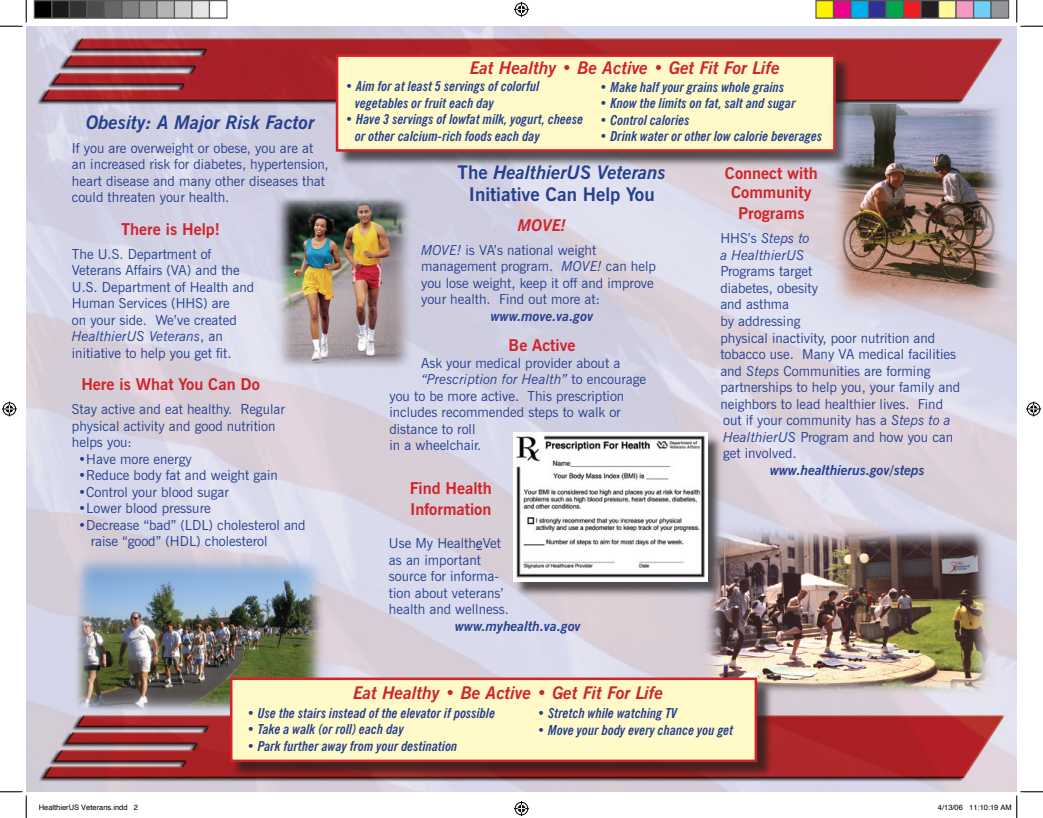
<style>
.page{position:relative;width:1043px;height:818px;background:#fff}
.page>*{position:absolute;margin:0;border:0;box-sizing:border-box;transform-origin:0 0}
.t1{font:700 18.75px/22.5px "News Gothic BT";color:#25408f;text-align:center}
.t2{font:italic 700 18.75px "News Gothic BT";color:#25408f}
.t3{font:italic 700 17.5px "News Gothic BT";color:#d1232a}
.t4{font:700 16.25px/19.5px "News Gothic BT";color:#d1232a;text-align:center}
.t5{font:italic 700 16.25px "News Gothic BT";color:#d1232a}
.t6{font:13.75px/16.5px "News Gothic BT";color:#25408f}
.t7{font:italic 700 condensed 13.75px/16.5px "News Gothic BT";color:#25408f}
.t8{font:italic 700 13.75px "News Gothic BT";color:#25408f}
.t9{font:italic 13.75px/16.5px "News Gothic BT";color:#25408f}
.t10{font:7.5px "Helvetica";color:#000}
.s1{font-style:italic}
.s2{font-style:normal}
.s3{font-weight:600;font-style:italic}
</style>
<div class="page">
<img style="left:26px;top:26px;width:990px;height:765px">
<img style="left:61px;top:551px;width:273px;height:163px">
<img style="left:676px;top:517px;width:325px;height:177px">
<div style="left:230px;top:678px;width:544px;height:101px;background:#231f20;opacity:.75"></div>
<div style="left:231px;top:678px;width:524px;height:82px;background:#fffac8"></div>
<div style="left:230px;top:677px;width:527px;height:85px;border:2px solid #d1232a"></div>
<div style="left:336px;top:55px;width:516px;height:113px;background:#231f20;opacity:.75"></div>
<div style="left:337px;top:56px;width:497px;height:94px;background:#fffac8"></div>
<div style="left:336px;top:54px;width:499px;height:98px;border:2px solid #d1232a"></div>
<img style="left:822px;top:104px;width:191px;height:213px">
<img style="left:269px;top:193px;width:152px;height:184px">
<div style="left:513px;top:433px;width:211px;height:165px;background:#231f20;opacity:.75"></div>
<img style="left:513px;top:432px;width:194px;height:149px">
<svg style="left:0;top:0;width:27px;height:27px"></svg>
<svg style="left:0;top:790px;width:27px;height:28px"></svg>
<svg style="left:1015px;top:0;width:27px;height:27px"></svg>
<svg style="left:514px;top:2px;width:15px;height:15px"></svg>
<svg style="left:514px;top:801px;width:15px;height:15px"></svg>
<svg style="left:2px;top:401px;width:15px;height:15px"></svg>
<svg style="left:1026px;top:401px;width:15px;height:15px"></svg>
<div style="left:34px;top:1px;width:18px;height:17px;background:#000"></div>
<div style="left:34px;top:0;width:18px;height:19px;border:1px solid #595959"></div>
<div style="left:52px;top:1px;width:17px;height:17px;background:#1a1a1a"></div>
<div style="left:51px;top:0;width:19px;height:19px;border:1px solid #595959"></div>
<div style="left:69px;top:1px;width:18px;height:17px;background:#333"></div>
<div style="left:69px;top:0;width:19px;height:19px;border:1px solid #595959"></div>
<div style="left:87px;top:1px;width:17px;height:17px;background:#4d4d4d"></div>
<div style="left:86px;top:0;width:19px;height:19px;border:1px solid #595959"></div>
<div style="left:104px;top:1px;width:18px;height:17px;background:#666"></div>
<div style="left:104px;top:0;width:18px;height:19px;border:1px solid #595959"></div>
<div style="left:122px;top:1px;width:17px;height:17px;background:#808080"></div>
<div style="left:121px;top:0;width:19px;height:19px;border:1px solid #595959"></div>
<div style="left:139px;top:1px;width:18px;height:17px;background:#999"></div>
<div style="left:139px;top:0;width:19px;height:19px;border:1px solid #595959"></div>
<div style="left:157px;top:1px;width:17px;height:17px;background:#b3b3b3"></div>
<div style="left:156px;top:0;width:19px;height:19px;border:1px solid #595959"></div>
<div style="left:174px;top:1px;width:18px;height:17px;background:#ccc"></div>
<div style="left:174px;top:0;width:18px;height:19px;border:1px solid #595959"></div>
<div style="left:192px;top:1px;width:17px;height:17px;background:#e5e5e5"></div>
<div style="left:191px;top:0;width:19px;height:19px;border:1px solid #595959"></div>
<div style="left:209px;top:0;width:19px;height:19px;border:1px solid #595959"></div>
<div style="left:816px;top:1px;width:17px;height:17px;background:#fff101"></div>
<div style="left:815px;top:0;width:19px;height:19px;border:1px solid #595959"></div>
<div style="left:833px;top:1px;width:18px;height:17px;background:#ed028c"></div>
<div style="left:832px;top:0;width:19px;height:19px;border:1px solid #595959"></div>
<div style="left:851px;top:1px;width:17px;height:17px;background:#00aeef"></div>
<div style="left:850px;top:0;width:19px;height:19px;border:1px solid #595959"></div>
<div style="left:868px;top:1px;width:18px;height:17px;background:#2e3092"></div>
<div style="left:868px;top:0;width:18px;height:19px;border:1px solid #595959"></div>
<div style="left:886px;top:1px;width:17px;height:17px;background:#00a54f"></div>
<div style="left:885px;top:0;width:19px;height:19px;border:1px solid #595959"></div>
<div style="left:903px;top:1px;width:18px;height:17px;background:#ee1d23"></div>
<div style="left:902px;top:0;width:19px;height:19px;border:1px solid #595959"></div>
<div style="left:921px;top:1px;width:17px;height:17px;background:#231f20"></div>
<div style="left:920px;top:0;width:19px;height:19px;border:1px solid #595959"></div>
<div style="left:938px;top:1px;width:18px;height:17px;background:#fff79a"></div>
<div style="left:938px;top:0;width:18px;height:19px;border:1px solid #595959"></div>
<div style="left:956px;top:1px;width:17px;height:17px;background:#f499c2"></div>
<div style="left:955px;top:0;width:19px;height:19px;border:1px solid #595959"></div>
<div style="left:973px;top:1px;width:18px;height:17px;background:#6bcff6"></div>
<div style="left:972px;top:0;width:19px;height:19px;border:1px solid #595959"></div>
<div style="left:991px;top:1px;width:17px;height:17px;background:#939598"></div>
<div style="left:990px;top:0;width:19px;height:19px;border:1px solid #595959"></div>
<svg style="left:969px;top:790px;width:73px;height:28px"></svg>
<h1 class="t2" style="left:86px;top:111px;width:230px">Obesity: A Major Risk Factor</h1>
<p class="t6" style="left:72px;top:140px;width:258px">If you are overweight or obese, you are at an increased risk for diabetes, hypertension, heart disease and many other diseases that could threaten your health.</p>
<p class="t4" style="left:121px;top:219px;width:100px">There is Help!</p>
<p class="t6" style="left:72px;top:245px;width:184px">The U.S. Department of<br>Veterans Affairs (VA) and the<br>U.S. Department of Health and<br>Human Services (HHS) are<br>on your side. We’ve created<br><span class="s1">HealthierUS Veterans</span>, an initiative to help you get fit.</p>
<p class="t4" style="left:81px;top:374px;width:180px">Here is What You Can Do</p>
<p class="t6" style="left:72px;top:401px;width:214px">Stay active and eat healthy. Regular physical activity and good nutrition helps you:</p>
<p class="t6" style="left:78px;top:450px;width:115px">•Have more energy</p>
<p class="t6" style="left:78px;top:467px;width:201px">•Reduce body fat and weight gain</p>
<p class="t6" style="left:78px;top:483px;width:152px">•Control your blood sugar</p>
<p class="t6" style="left:78px;top:500px;width:134px">•Lower blood pressure</p>
<p class="t6" style="left:91px;top:516px;width:216px;text-indent:-12px">•Decrease “bad” (LDL) cholesterol and raise “good” (HDL) cholesterol</p>
<p class="t3" style="left:470px;top:57px;width:311px">Eat Healthy • Be Active • Get Fit For Life</p>
<p class="t7" style="left:355px;top:78px;width:186px;text-indent:-10px">• Aim for at least 5 servings of colorful vegetables or fruit each day</p>
<p class="t7" style="left:355px;top:111px;width:229px;text-indent:-10px">• Have 3 servings of lowfat milk, yogurt, cheese or other calcium-rich foods each day</p>
<p class="t7" style="left:599px;top:78px;width:186px">• Make half your grains whole grains</p>
<p class="t7" style="left:599px;top:95px;width:198px">• Know the limits on fat, salt and sugar</p>
<p class="t7" style="left:599px;top:111px;width:92px">• Control calories</p>
<p class="t7" style="left:599px;top:128px;width:224px">• Drink water or other low calorie beverages</p>
<h1 class="t1" style="left:457px;top:161px;width:210px">The <span class="s1">HealthierUS Veterans<br></span>Initiative Can Help You</h1>
<p class="t5" style="left:518px;top:215px;width:50px">MOVE!</p>
<p class="t6" style="left:421px;top:241px;width:236px"><span class="s1">MOVE!</span> is VA’s national weight management program. <span class="s1">MOVE!</span> can help you lose weight, keep it off and improve your health. Find out more at:</p>
<p class="t8" style="left:491px;top:307px;width:104px">www.move.va.gov</p>
<p class="t4" style="left:508px;top:335px;width:68px">Be Active</p>
<p class="t6" style="left:421px;top:354px;width:201px">Ask your medical provider about a</p>
<p class="t9" style="left:421px;top:371px;width:227px">“Prescription for Health” <span class="s2">to encourage</span></p>
<p class="t6" style="left:389px;top:387px;width:236px">you to be more active. This prescription</p>
<p class="t6" style="left:389px;top:404px;width:233px">includes recommended steps to walk or</p>
<p class="t6" style="left:389px;top:420px;width:87px">distance to roll</p>
<p class="t6" style="left:389px;top:437px;width:93px">in a wheelchair.</p>
<p class="t4" style="left:410px;top:477px;width:84px;line-height:21px;text-align:left">Find Health<br>Information</p>
<p class="t6" style="left:389px;top:534px;width:121px">Use My Health<span class="s3">e</span>Vet as an important source for informa&shy;tion about veterans’ health and wellness.</p>
<p class="t8" style="left:455px;top:617px;width:127px">www.myhealth.va.gov</p>
<p class="t4" style="left:725px;top:163px;width:94px">Connect with<br>Community</p>
<p class="t4" style="left:738px;top:204px;width:68px">Programs</p>
<p class="t9" style="left:720px;top:230px;width:91px"><span class="s2">HHS’s</span> Steps to a HealthierUS</p>
<p class="t6" style="left:720px;top:263px;width:241px">Programs target<br>diabetes, obesity<br>and asthma<br>by addressing<br>physical inactivity, poor nutrition and tobacco use. Many VA medical facilities and <span class="s1">Steps</span> Communities are forming partnerships to help you, your family and neighbors to lead healthier lives. Find out if your community has a <span class="s1">Steps to a<br>HealthierUS</span> Program and how you can get involved.</p>
<p class="t8" style="left:770px;top:461px;width:156px">www.healthierus.gov/steps</p>
<p class="t3" style="left:353px;top:681px;width:311px">Eat Healthy • Be Active • Get Fit For Life</p>
<p class="t7" style="left:247px;top:704px;width:250px">• Use the stairs instead of the elevator if possible</p>
<p class="t7" style="left:247px;top:720px;width:159px">• Take a walk (or roll) each day</p>
<p class="t7" style="left:247px;top:737px;width:212px">• Park further away from your destination</p>
<p class="t7" style="left:537px;top:705px;width:142px">• Stretch while watching TV</p>
<p class="t7" style="left:537px;top:721px;width:198px">• Move your body every chance you get</p>
<p class="t10" style="left:39px;top:802px;width:101px">HealthierUS Veterans.indd 2</p>
<p class="t10" style="left:938px;top:802px;width:75px">4/13/06 11:10:19 AM</p>
</div>
